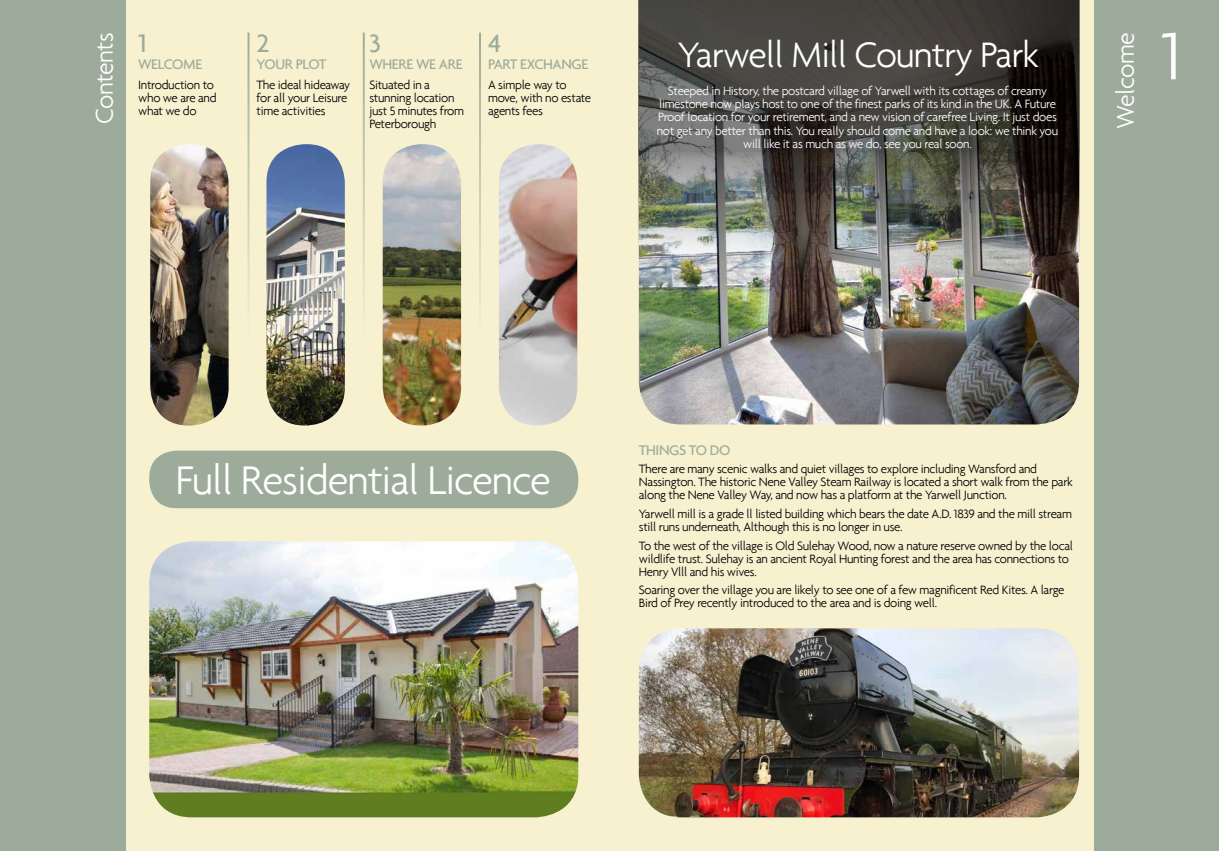
<style>
.page{position:relative;width:1219px;height:851px;background:#fff}
.page>*{position:absolute;margin:0;border:0;box-sizing:border-box;transform-origin:0 0}
.t1{font:300 72px "Agenda";color:#fff}
.t2{font:300 43px "Agenda";letter-spacing:-.025em;color:#fff}
.t3{font:300 38px "Agenda";letter-spacing:-.025em;color:#fff}
.t4{font:500 27px "Agenda";color:#9dac9a}
.t5{font:300 26px "Agenda";letter-spacing:-.025em;color:#fff}
.t6{font:500 15px "Agenda";letter-spacing:-.025em;color:#9dac9a}
.t7{font:300 13px/13px "Agenda";letter-spacing:-.025em;color:#000}
.t8{font:300 13px/13px "Agenda";letter-spacing:-.025em;color:#fff;text-align:center}
</style>
<div class="page">
<div style="left:0;top:0;width:1219px;height:850px;background:#f7f1d0"></div>
<div style="left:0;top:0;width:125px;height:850px;background:#9dac9a"></div>
<div style="left:1094px;top:0;width:125px;height:850px;background:#9dac9a"></div>
<img style="left:150px;top:144px;width:79px;height:281px">
<img style="left:266px;top:144px;width:79px;height:281px">
<img style="left:383px;top:144px;width:78px;height:281px">
<img style="left:499px;top:144px;width:78px;height:281px">
<div style="left:149px;top:450px;width:429px;height:58px;background:#9dac9a;border-radius:27px"></div>
<img style="left:149px;top:541px;width:429px;height:276px">
<img style="left:639px;top:628px;width:440px;height:189px">
<img style="left:639px;top:347px;width:440px;height:77px">
<hr style="left:248px;top:33px;width:2px;height:306px;background:#9dac9a">
<hr style="left:363px;top:33px;width:2px;height:306px;background:#9dac9a">
<hr style="left:479px;top:33px;width:2px;height:306px;background:#9dac9a">
<img style="left:639px;top:0;width:440px;height:347px">
<h3 class="t5" style="left:89px;top:124px;width:93px;rotate:-90deg">Contents</h3>
<h3 class="t5" style="left:1110px;top:129px;width:98px;rotate:-90deg">Welcome</h3>
<h1 class="t1" style="left:1161px;top:14px;width:23px">1</h1>
<h3 class="t4" style="left:138px;top:27px;width:10px">1</h3>
<p class="t6" style="left:138px;top:55px;width:66px">WELCOME</p>
<h3 class="t4" style="left:257px;top:27px;width:14px">2</h3>
<p class="t6" style="left:257px;top:55px;width:72px">YOUR PLOT</p>
<h3 class="t4" style="left:369px;top:27px;width:13px">3</h3>
<p class="t6" style="left:369px;top:55px;width:95px">WHERE WE ARE</p>
<h3 class="t4" style="left:488px;top:27px;width:15px">4</h3>
<p class="t6" style="left:488px;top:55px;width:102px">PART EXCHANGE</p>
<h3 class="t3" style="left:678px;top:33px;width:363px">Yarwell Mill Country Park</h3>
<p class="t8" style="left:657px;top:85px;width:403px">Steeped in History, the postcard village of Yarwell with its cottages of creamy limestone now plays host to one of the finest parks of its kind in the UK. A Future Proof location for your retirement, and a new vision of carefree Living. It just does not get any better than this. You really should come and have a look: we think you will like it as much as we do, see you real soon.</p>
<p class="t7" style="left:138px;top:78px;width:80px">Introduction to who we are and what we do</p>
<p class="t7" style="left:257px;top:78px;width:95px">The ideal hideaway for all your Leisure time activities</p>
<p class="t7" style="left:369px;top:78px;width:96px">Situated in a stunning location just 5 minutes from<br>Peterborough</p>
<p class="t7" style="left:488px;top:78px;width:105px">A simple way to move, with no estate agents fees</p>
<h2 class="t2" style="left:176px;top:455px;width:377px">Full Residential Licence</h2>
<p class="t6" style="left:639px;top:440px;width:93px">THINGS TO DO</p>
<p class="t7" style="left:639px;top:462px;width:435px">There are many scenic walks and quiet villages to explore including Wansford and<br>Nassington. The historic Nene Valley Steam Railway is located a short walk from the park along the Nene Valley Way, and now has a platform at the Yarwell Junction.</p>
<p class="t7" style="left:639px;top:507px;width:435px">Yarwell mill is a grade ll listed building which bears the date A.D. 1839 and the mill stream still runs underneath, Although this is no longer in use.</p>
<p class="t7" style="left:639px;top:539px;width:436px">To the west of the village is Old Sulehay Wood, now a nature reserve owned by the local wildlife trust. Sulehay is an ancient Royal Hunting forest and the area has connections to<br>Henry Vlll and his wives.</p>
<p class="t7" style="left:639px;top:583px;width:427px">Soaring over the village you are likely to see one of a few magnificent Red Kites. A large<br>Bird of Prey recently introduced to the area and is doing well.</p>
</div>
